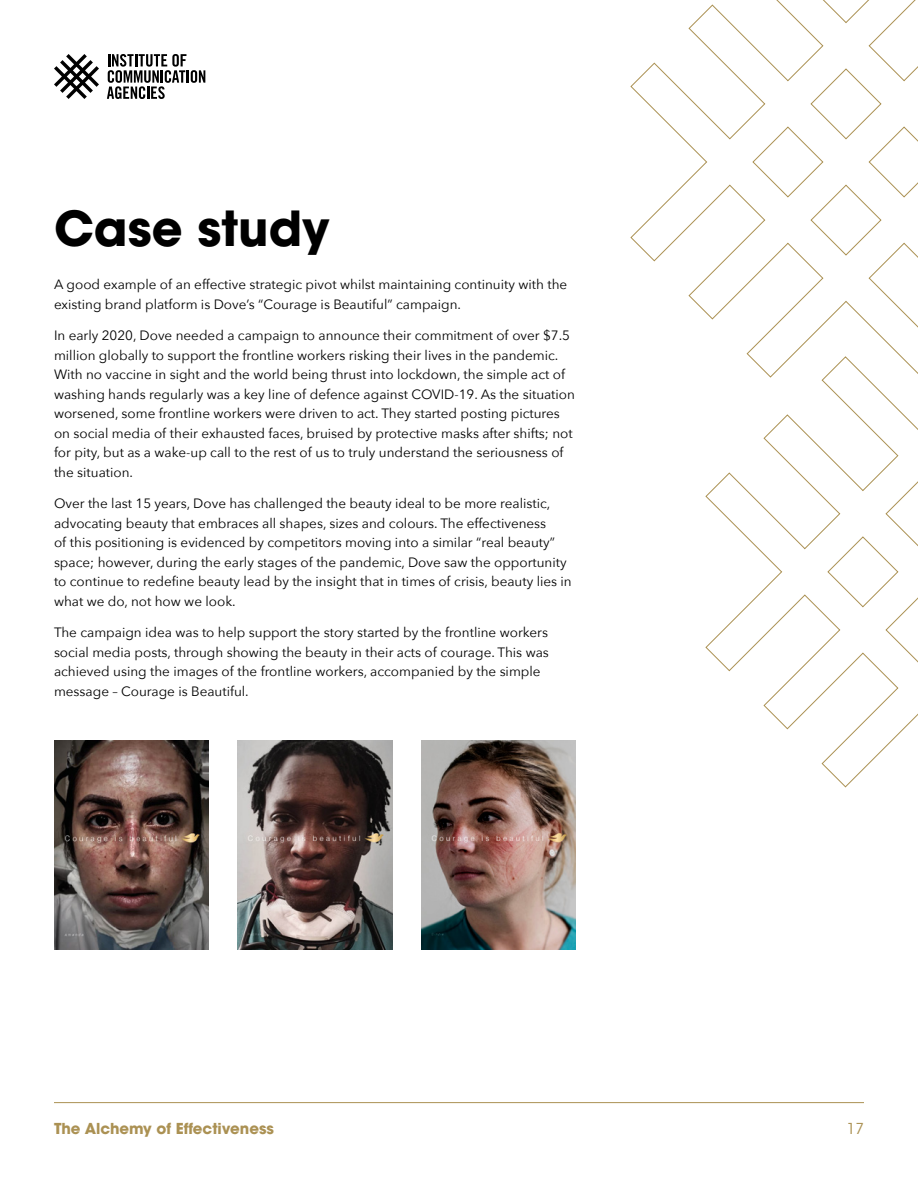
<style>
.page{position:relative;width:918px;height:1188px;background:#fff}
.page>*{position:absolute;margin:0;border:0;box-sizing:border-box;transform-origin:0 0}
.Headline{font:700 48px "ITC Avant Garde Std";color:#000}
.t1{font:700 15px "ITC Avant Garde Std";color:#ab9153}
.t2{font:15px "ITC Avant Garde Std";color:#ab9153}
.Body_Copy_9pt{font:13.5px/19.5px "Avenir Next";color:#000}
</style>
<div class="page">
<hr style="left:54px;top:1102px;width:810px;height:1px;background:#ab9153">
<svg style="left:630px;top:0;width:288px;height:356px"></svg>
<svg style="left:705px;top:356px;width:213px;height:431px"></svg>
<svg style="left:107px;top:54px;width:98px;height:45px"></svg>
<svg style="left:54px;top:54px;width:45px;height:45px"></svg>
<img style="left:54px;top:741px;width:154px;height:208px">
<img style="left:238px;top:741px;width:154px;height:209px">
<img style="left:422px;top:741px;width:154px;height:209px">
<p class="Headline" style="left:54px;top:197px;width:277px">Case study</p>
<p class="Body_Copy_9pt" style="left:54px;top:274px;width:515px">A good example of an effective strategic pivot whilst maintaining continuity with the existing brand platform is Dove’s “Courage is Beautiful” campaign.</p>
<p class="Body_Copy_9pt" style="left:54px;top:325px;width:523px">In early 2020, Dove needed a campaign to announce their commitment of over $7.5 million globally to support the frontline workers risking their lives in the pandemic.<br>With no vaccine in sight and the world being thrust into lockdown, the simple act of washing hands regularly was a key line of defence against COVID-19. As the situation worsened, some frontline workers were driven to act. They started posting pictures on social media of their exhausted faces, bruised by protective masks after shifts; not for pity, but as a wake-up call to the rest of us to truly understand the seriousness of the situation.</p>
<p class="Body_Copy_9pt" style="left:54px;top:493px;width:519px">Over the last 15 years, Dove has challenged the beauty ideal to be more realistic, advocating beauty that embraces all shapes, sizes and colours. The effectiveness<br>of this positioning is evidenced by competitors moving into a similar “real beauty” space; however, during the early stages of the pandemic, Dove saw the opportunity to continue to redefine beauty lead by the insight that in times of crisis, beauty lies in what we do, not how we look.</p>
<p class="Body_Copy_9pt" style="left:54px;top:622px;width:496px">The campaign idea was to help support the story started by the frontline workers social media posts, through showing the beauty in their acts of courage. This was achieved using the images of the frontline workers, accompanied by the simple message – Courage is Beautiful.</p>
<p class="t1" style="left:54px;top:1119px;width:222px">The Alchemy of Effectiveness</p>
<p class="t2" style="left:847px;top:1120px;width:19px">17</p>
</div>
